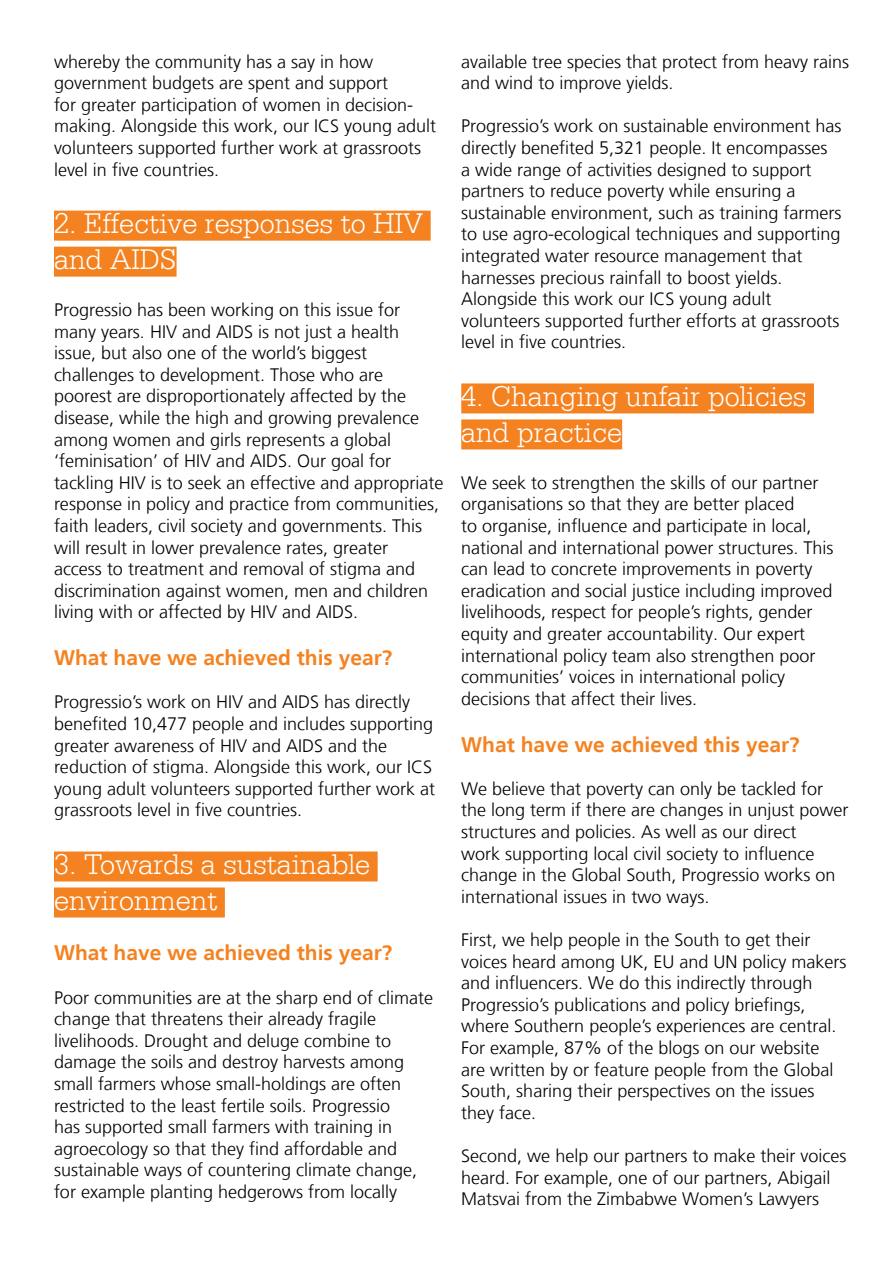
<style>
.page{position:relative;width:893px;height:1263px;background:#fff}
.page>*{position:absolute;margin:0;border:0;box-sizing:border-box;transform-origin:0 0}
.t1{font:300 30px/36px "Serifa LT";color:#fff}
.t2{font:700 21px "Frutiger";color:#f58220}
.t3{font:300 18px/21.6px "Frutiger";color:#000}
</style>
<div class="page">
<div style="left:54px;top:211px;width:377px;height:30px;background:#f58220"></div>
<div style="left:54px;top:247px;width:123px;height:30px;background:#f58220"></div>
<div style="left:54px;top:851px;width:324px;height:30px;background:#f58220"></div>
<div style="left:54px;top:887px;width:171px;height:30px;background:#f58220"></div>
<div style="left:461px;top:383px;width:353px;height:30px;background:#f58220"></div>
<div style="left:461px;top:419px;width:161px;height:30px;background:#f58220"></div>
<p class="t3" style="left:54px;top:51px;width:384px">whereby the community has a say in how government budgets are spent and support<br>for greater participation of women in decision&shy;making. Alongside this work, our ICS young adult volunteers supported further work at grassroots level in five countries.</p>
<h1 class="t1" style="left:54px;top:206px;width:371px">2. Effective responses to HIV and AIDS</h1>
<p class="t3" style="left:54px;top:299px;width:391px">Progressio has been working on this issue for many years. HIV and AIDS is not just a health issue, but also one of the world’s biggest challenges to development. Those who are poorest are disproportionately affected by the disease, while the high and growing prevalence among women and girls represents a global ‘feminisation’ of HIV and AIDS. Our goal for tackling HIV is to seek an effective and appropriate response in policy and practice from communities, faith leaders, civil society and governments. This will result in lower prevalence rates, greater<br>access to treatment and removal of stigma and discrimination against women, men and children living with or affected by HIV and AIDS.</p>
<p class="t2" style="left:54px;top:645px;width:340px">What have we achieved this year?</p>
<p class="t3" style="left:54px;top:692px;width:383px">Progressio’s work on HIV and AIDS has directly benefited 10,477 people and includes supporting greater awareness of HIV and AIDS and the reduction of stigma. Alongside this work, our ICS young adult volunteers supported further work at grassroots level in five countries.</p>
<h1 class="t1" style="left:54px;top:846px;width:318px">3. Towards a sustainable environment</h1>
<p class="t2" style="left:54px;top:941px;width:340px">What have we achieved this year?</p>
<p class="t3" style="left:54px;top:987px;width:381px">Poor communities are at the sharp end of climate change that threatens their already fragile livelihoods. Drought and deluge combine to damage the soils and destroy harvests among small farmers whose small-holdings are often restricted to the least fertile soils. Progressio<br>has supported small farmers with training in agroecology so that they find affordable and sustainable ways of countering climate change, for example planting hedgerows from locally</p>
<p class="t3" style="left:461px;top:51px;width:389px">available tree species that protect from heavy rains and wind to improve yields.</p>
<p class="t3" style="left:461px;top:116px;width:382px">Progressio’s work on sustainable environment has directly benefited 5,321 people. It encompasses<br>a wide range of activities designed to support partners to reduce poverty while ensuring a sustainable environment, such as training farmers to use agro-ecological techniques and supporting integrated water resource management that harnesses precious rainfall to boost yields.<br>Alongside this work our ICS young adult volunteers supported further efforts at grassroots level in five countries.</p>
<h1 class="t1" style="left:461px;top:378px;width:347px">4. Changing unfair policies and practice</h1>
<p class="t3" style="left:461px;top:472px;width:374px">We seek to strengthen the skills of our partner organisations so that they are better placed<br>to organise, influence and participate in local, national and international power structures. This can lead to concrete improvements in poverty eradication and social justice including improved livelihoods, respect for people’s rights, gender equity and greater accountability. Our expert international policy team also strengthen poor communities’ voices in international policy decisions that affect their lives.</p>
<p class="t2" style="left:461px;top:732px;width:340px">What have we achieved this year?</p>
<p class="t3" style="left:461px;top:778px;width:389px">We believe that poverty can only be tackled for the long term if there are changes in unjust power structures and policies. As well as our direct<br>work supporting local civil society to influence change in the Global South, Progressio works on international issues in two ways.</p>
<p class="t3" style="left:461px;top:929px;width:387px">First, we help people in the South to get their voices heard among UK, EU and UN policy makers and influencers. We do this indirectly through Progressio’s publications and policy briefings, where Southern people’s experiences are central.<br>For example, 87% of the blogs on our website are written by or feature people from the Global South, sharing their perspectives on the issues they face.</p>
<p class="t3" style="left:461px;top:1145px;width:387px">Second, we help our partners to make their voices heard. For example, one of our partners, Abigail<br>Matsvai from the Zimbabwe Women’s Lawyers</p>
</div>
